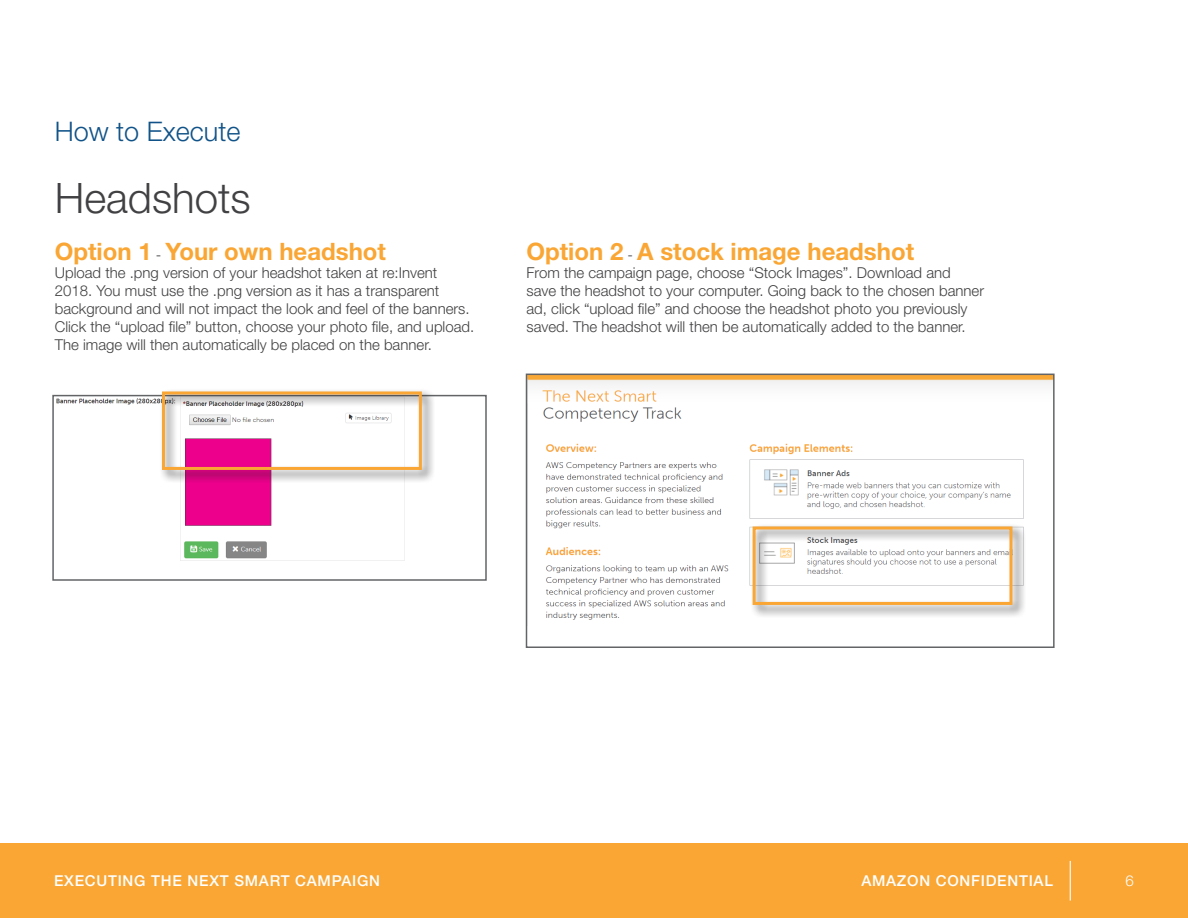
<style>
.page{position:relative;width:1188px;height:918px;background:#fff}
.page>*{position:absolute;margin:0;border:0;box-sizing:border-box;transform-origin:0 0}
.t1{font:300 42px "Helvetica Neue LT Std";color:#414042}
.t2{font:300 27px "Helvetica Neue LT Std";color:#115388}
.t3{font:700 24px "Helvetica Neue LT Std";color:#faa634}
.t4{font:300 15px/18px "Helvetica Neue LT Std";color:#414042}
.t5{font:500 15px "Helvetica Neue LT Std";letter-spacing:.05em;color:#fff}
.t6{font:300 15px "Helvetica Neue LT Std";color:#fff}
.s1{font-weight:300;font-size:15px;color:#414042}
</style>
<div class="page">
<div style="left:0;top:843px;width:1188px;height:75px;background:#faa634"></div>
<hr style="left:1070px;top:861px;width:1px;height:40px;background:#fff">
<img style="left:56px;top:398px;width:349px;height:163px">
<div style="left:52px;top:395px;width:435px;height:186px;border:2px solid #636466"></div>
<img style="left:529px;top:377px;width:523px;height:243px">
<div style="left:526px;top:374px;width:529px;height:274px;border:2px solid #636466"></div>
<div style="left:750px;top:524px;width:276px;height:95px;background:#231f20;opacity:.75"></div>
<div style="left:753px;top:526px;width:259px;height:79px;border:3px solid #faa634"></div>
<div style="left:159px;top:389px;width:277px;height:95px;background:#231f20;opacity:.75"></div>
<div style="left:162px;top:392px;width:260px;height:78px;border:3px solid #faa634"></div>
<p class="t2" style="left:55px;top:115px;width:187px">How to Execute</p>
<p class="t1" style="left:55px;top:172px;width:198px">Headshots</p>
<p class="t3" style="left:55px;top:237px;width:333px">Option 1 <span class="s1">-</span> Your own headshot</p>
<p class="t4" style="left:55px;top:263px;width:421px">Upload the .png version of your headshot taken at re:Invent 2018. You must use the .png version as it has a transparent background and will not impact the look and feel of the banners.<br>Click the “upload file” button, choose your photo file, and upload.<br>The image will then automatically be placed on the banner.</p>
<p class="t3" style="left:526px;top:237px;width:389px">Option 2 <span class="s1">-</span> A stock image headshot</p>
<p class="t4" style="left:526px;top:263px;width:459px">From the campaign page, choose “Stock Images”. Download and save the headshot to your computer. Going back to the chosen banner ad, click “upload file” and choose the headshot photo you previously saved. The headshot will then be automatically added to the banner.</p>
<p class="t5" style="left:54px;top:872px;width:328px">EXECUTING THE NEXT SMART CAMPAIGN</p>
<p class="t5" style="left:861px;top:871px;width:193px">AMAZON CONFIDENTIAL</p>
<p class="t6" style="left:1126px;top:872px;width:10px">6</p>
</div>
